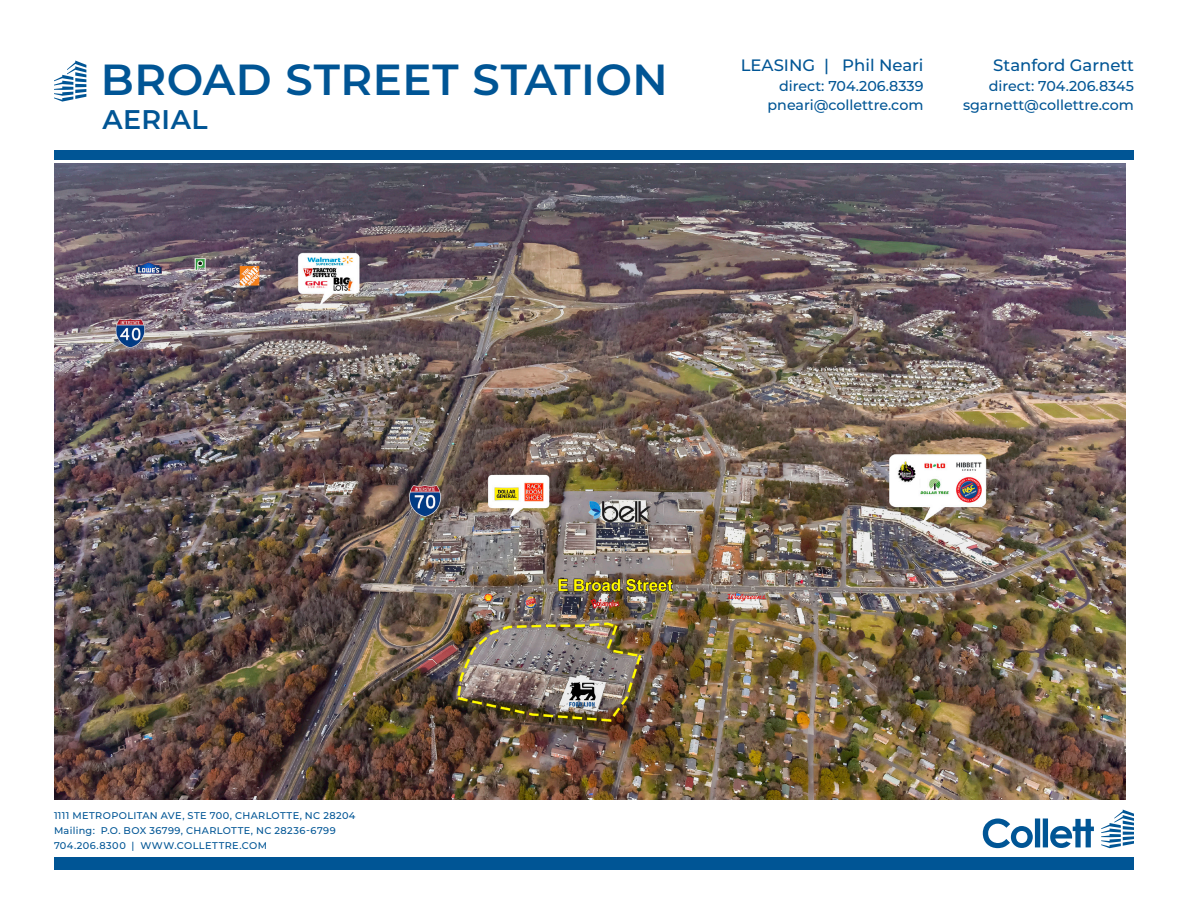
<style>
.page{position:relative;width:1188px;height:918px;background:#fff}
.page>*{position:absolute;margin:0;border:0;box-sizing:border-box;transform-origin:0 0}
.Secondary_page_title{font:600 43.5px "Montserrat";letter-spacing:.01em;color:#005595}
.Secondary_page_sub-title{font:600 27px "Montserrat";letter-spacing:.015em;color:#005595}
.Leasing_name_title{font:500 16.5px "Montserrat";color:#005595}
.Leasing_contact_info{font:500 14.25px "Montserrat";color:#005595}
.Leasing_name_title-2{font:500 14.25px "Montserrat";color:#005595}
.t1{font:500 9.75px/15px "Montserrat";letter-spacing:.04em;color:#005595}
</style>
<div class="page">
<div style="left:54px;top:858px;width:1080px;height:12px;background:#005595"></div>
<div style="left:54px;top:150px;width:1080px;height:9px;background:#005595"></div>
<svg style="left:54px;top:61px;width:32px;height:41px"></svg>
<svg style="left:983px;top:819px;width:111px;height:29px"></svg>
<svg style="left:1101px;top:810px;width:33px;height:38px"></svg>
<img style="left:54px;top:164px;width:1071px;height:636px">
<p class="Secondary_page_title" style="left:101px;top:48px;width:568px">BROAD STREET STATION</p>
<p class="Secondary_page_sub-title" style="left:102px;top:100px;width:107px">AERIAL</p>
<p class="Leasing_name_title" style="left:741px;top:54px;width:184px">LEASING | Phil Neari</p>
<p class="Leasing_name_title-2" style="left:779px;top:76px;width:146px">direct: 704.206.8339</p>
<p class="Leasing_contact_info" style="left:768px;top:95px;width:157px">pneari@collettre.com</p>
<p class="Leasing_name_title" style="left:993px;top:54px;width:142px">Stanford Garnett</p>
<p class="Leasing_name_title-2" style="left:989px;top:76px;width:147px">direct: 704.206.8345</p>
<p class="Leasing_contact_info" style="left:963px;top:95px;width:172px">sgarnett@collettre.com</p>
<p class="t1" style="left:54px;top:807px;width:303px">1111 METROPOLITAN AVE, STE 700, CHARLOTTE, NC 28204<br>Mailing: P.O. BOX 36799, CHARLOTTE, NC 28236-6799<br>704.206.8300 | WWW.COLLETTRE.COM</p>
</div>
